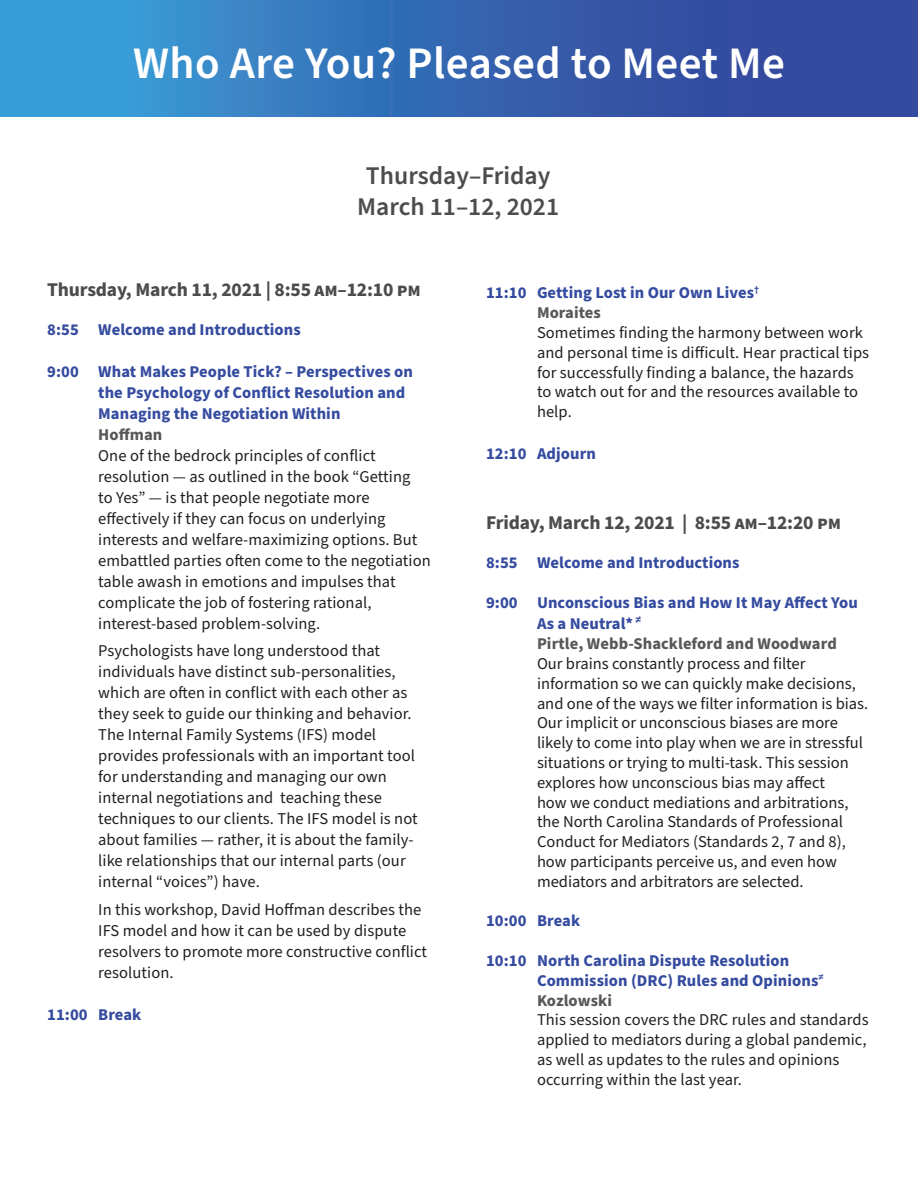
<style>
.page{position:relative;width:918px;height:1188px;background:#fff}
.page>*{position:absolute;margin:0;border:0;box-sizing:border-box;transform-origin:0 0}
.Subheads{font:600 45px "Source Sans Pro";letter-spacing:.01em;color:#fff}
.t1{font:600 25.5px "Source Sans Pro";color:#4b4c4d}
.t2{font:700 19.5px "Source Sans Pro";letter-spacing:-.01em;color:#4b4c4d}
.t3{font:16.5px/21px "Source Sans Pro";letter-spacing:.005em;color:#231f20}
.t4{font:700 16.5px/21px "Source Sans Pro";letter-spacing:.005em;color:#354b9f}
.t5{font:700 16.5px "Source Sans Pro";letter-spacing:.005em;color:#57585a}
</style>
<div class="page">
<svg style="left:0;top:0;width:918px;height:116px;background:#356cb5"></svg>
<p class="Subheads" style="left:133px;top:33px;width:653px">Who Are You? Pleased to Meet Me</p>
<p class="t1" style="left:366px;top:159px;width:186px">Thursday–Friday</p>
<p class="t1" style="left:357px;top:190px;width:203px">March 11–12, 2021</p>
<p class="t2" style="left:47px;top:276px;width:375px">Thursday, March 11, 2021 | 8:55 am–12:10 pm</p>
<p class="t4" style="left:47px;top:319px;width:255px">8:55 Welcome and Introductions</p>
<p class="t4" style="left:98px;top:361px;width:316px;text-indent:-51px">9:00 What Makes People Tick? – Perspectives on the Psychology of Conflict Resolution and<br>Managing the Negotiation Within</p>
<p class="t5" style="left:98px;top:423px;width:66px">Hoffman</p>
<p class="t3" style="left:98px;top:445px;width:334px">One of the bedrock principles of conflict resolution — as outlined in the book “Getting<br>to Yes” — is that people negotiate more effectively if they can focus on underlying interests and welfare-maximizing options. But embattled parties often come to the negotiation table awash in emotions and impulses that complicate the job of fostering rational, interest-based problem-solving.</p>
<p class="t3" style="left:98px;top:641px;width:321px">Psychologists have long understood that individuals have distinct sub-personalities, which are often in conflict with each other as they seek to guide our thinking and behavior.<br>The Internal Family Systems (IFS) model provides professionals with an important tool for understanding and managing our own internal negotiations and teaching these techniques to our clients. The IFS model is not about families — rather, it is about the family&shy;like relationships that our internal parts (our internal “voices”) have.</p>
<p class="t3" style="left:98px;top:900px;width:330px">In this workshop, David Hoffman describes the IFS model and how it can be used by dispute resolvers to promote more constructive conflict resolution.</p>
<p class="t4" style="left:47px;top:1004px;width:96px">11:00 Break</p>
<p class="t4" style="left:486px;top:283px;width:275px">11:10 Getting Lost in Our Own Lives<sup>†</sup></p>
<p class="t5" style="left:537px;top:302px;width:66px">Moraites</p>
<p class="t3" style="left:537px;top:323px;width:334px;line-height:19.8px">Sometimes finding the harmony between work and personal time is difficult. Hear practical tips for successfully finding a balance, the hazards to watch out for and the resources available to help.</p>
<p class="t4" style="left:486px;top:444px;width:111px">12:10 Adjourn</p>
<p class="t2" style="left:486px;top:510px;width:357px">Friday, March 12, 2021 | 8:55 am–12:20 pm</p>
<p class="t4" style="left:486px;top:553px;width:255px">8:55 Welcome and Introductions</p>
<p class="t4" style="left:486px;top:592px;width:373px">9:00 Unconscious Bias and How It May Affect You</p>
<p class="t4" style="left:537px;top:614px;width:106px">As a Neutral* <sup>≠</sup></p>
<p class="t5" style="left:537px;top:632px;width:301px">Pirtle, Webb-Shackleford and Woodward</p>
<p class="t3" style="left:537px;top:654px;width:333px;line-height:19.8px">Our brains constantly process and filter information so we can quickly make decisions, and one of the ways we filter information is bias.<br>Our implicit or unconscious biases are more likely to come into play when we are in stressful situations or trying to multi-task. This session explores how unconscious bias may affect<br>how we conduct mediations and arbitrations, the North Carolina Standards of Professional Conduct for Mediators (Standards 2, 7 and 8), how participants perceive us, and even how mediators and arbitrators are selected.</p>
<p class="t4" style="left:486px;top:911px;width:96px">10:00 Break</p>
<p class="t4" style="left:537px;top:951px;width:288px;line-height:19.8px;text-indent:-51px">10:10 North Carolina Dispute Resolution<br>Commission (DRC) Rules and Opinions<sup>≠</sup></p>
<p class="t5" style="left:537px;top:989px;width:77px">Kozlowski</p>
<p class="t3" style="left:537px;top:1010px;width:333px;line-height:20px">This session covers the DRC rules and standards applied to mediators during a global pandemic, as well as updates to the rules and opinions occurring within the last year.</p>
</div>
